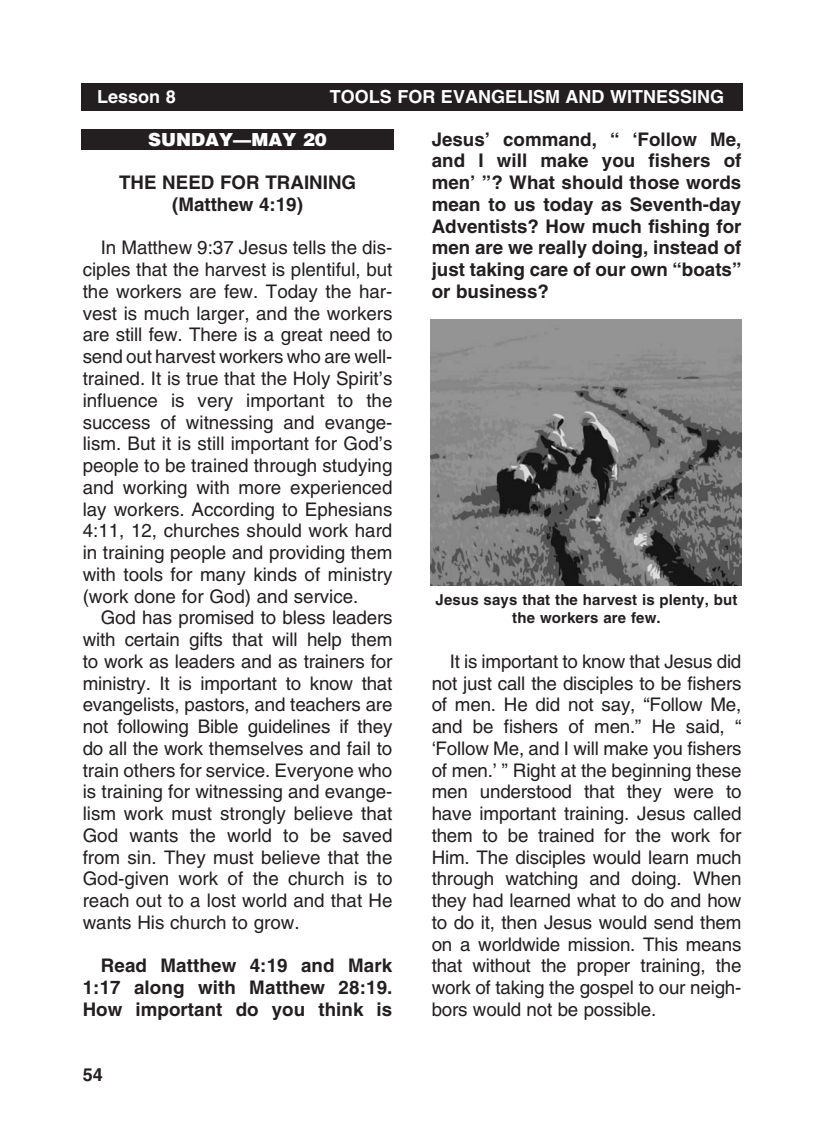
<style>
.page{position:relative;width:824px;height:1148px;background:#fff}
.page>*{position:absolute;margin:0;border:0;box-sizing:border-box;transform-origin:0 0}
._1-Body{font:18.75px/21.8px "Helvetica";color:#231f20;text-align:justify}
._2-Body_bold{font:700 18.75px/21.8px "Helvetica";color:#231f20;text-align:justify}
._5-subheads{font:700 18.75px/21.8px "Helvetica";color:#231f20;text-align:center}
.t1{font:700 18px "Helvetica";color:#fff}
.t2{font:900 18px "Helvetica";color:#fff}
.t3{font:700 18px "Helvetica";color:#231f20}
._8-captions{font:700 15px/18px "Helvetica";letter-spacing:.01em;color:#231f20;text-align:center}
</style>
<div class="page">
<div style="left:81px;top:84px;width:661px;height:27px;background:#231f20"></div>
<div style="left:81px;top:130px;width:313px;height:20px;background:#231f20"></div>
<img style="left:430px;top:319px;width:311px;height:266px">
<p class="t1" style="left:97px;top:86px;width:80px">Lesson 8</p>
<p class="t1" style="left:330px;top:86px;width:25px">Tools</p>
<p class="t1" style="left:397px;top:86px;width:13px">for</p>
<p class="t1" style="left:441px;top:86px;width:25px">Evangelism</p>
<p class="t1" style="left:565px;top:86px;width:14px">and</p>
<p class="t1" style="left:610px;top:86px;width:29px">Witnessing</p>
<p class="t2" style="left:148px;top:128px;width:180px">SUNDAY—MAY 20</p>
<p class="_5-subheads" style="left:119px;top:171px;width:238px">THE NEED FOR TRAINING (Matthew 4:19)</p>
<p class="_1-Body" style="left:83px;top:237px;width:311px;text-indent:18px">In Matthew 9:37 Jesus tells the dis&shy;ciples that the harvest is plentiful, but the workers are few. Today the har&shy;vest is much larger, and the workers are still few. There is a great need to send out harvest workers who are well&shy;trained. It is true that the Holy Spirit’s influence is very important to the success of witnessing and evange&shy;lism. But it is still important for God’s people to be trained through studying and working with more experienced lay workers. According to Ephesians 4:11, 12, churches should work hard in training people and providing them with tools for many kinds of ministry (work done for God) and service.</p>
<p class="_1-Body" style="left:83px;top:607px;width:311px;text-indent:18px">God has promised to bless leaders with certain gifts that will help them to work as leaders and as trainers for ministry. It is important to know that evangelists, pastors, and teachers are not following Bible guidelines if they do all the work themselves and fail to train others for service. Everyone who is training for witnessing and evange&shy;lism work must strongly believe that God wants the world to be saved from sin. They must believe that the God-given work of the church is to reach out to a lost world and that He wants His church to grow.</p>
<p class="_2-Body_bold" style="left:83px;top:954px;width:311px;text-indent:18px">Read Matthew 4:19 and Mark 1:17 along with Matthew 28:19.<br>How important do you think is</p>
<p class="t3" style="left:83px;top:1063px;width:22px">54</p>
<p class="_2-Body_bold" style="left:431px;top:128px;width:311px">Jesus’ command, “ ‘Follow Me, and I will make you fishers of men’ ”? What should those words mean to us today as Seventh-day Adventists? How much fishing for men are we really doing, instead of just taking care of our own “boats” or business?</p>
<p class="_8-captions" style="left:435px;top:590px;width:303px">Jesus says that the harvest is plenty, but the workers are few.</p>
<p class="_1-Body" style="left:431px;top:650px;width:311px;text-indent:18px">It is important to know that Jesus did not just call the disciples to be fishers of men. He did not say, “Follow Me, and be fishers of men.” He said, “ ‘Follow Me, and I will make you fishers of men. ’ ” Right at the beginning these men understood that they were to have important training. Jesus called them to be trained for the work for Him. The disciples would learn much through watching and doing. When they had learned what to do and how to do it, then Jesus would send them on a worldwide mission. This means that without the proper training, the work of taking the gospel to our neigh&shy;bors would not be possible.</p>
</div>
